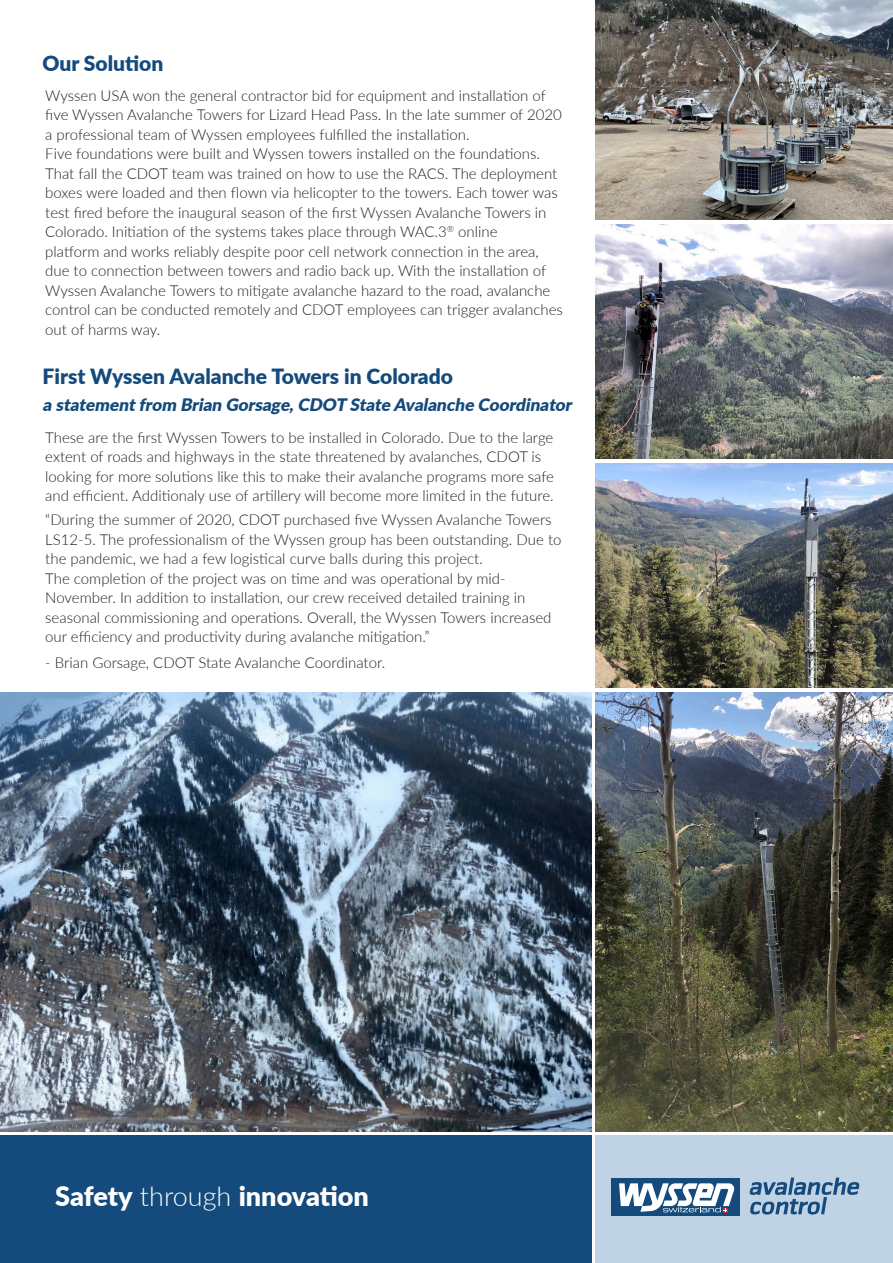
<style>
.page{position:relative;width:893px;height:1263px;background:#fff}
.page>*{position:absolute;margin:0;border:0;box-sizing:border-box;transform-origin:0 0}
.t1{font:900 27px "Lato";letter-spacing:-.005em;color:#fff}
.t2{font:900 21px "Lato";color:#144a7c}
.t3{font:italic 900 17.25px "Lato";color:#144a7c}
.t4{font:300 15px/19.5px "Lato";color:#231f20}
.s1{font-weight:300}
</style>
<div class="page">
<div style="left:0;top:1135px;width:591px;height:128px;background:#144a7c"></div>
<div style="left:595px;top:1135px;width:298px;height:128px;background:#c0d3e5"></div>
<div style="left:612px;top:1178px;width:128px;height:37px;background:#144a7c"></div>
<svg style="left:750px;top:1177px;width:109px;height:37px"></svg>
<svg style="left:619px;top:1183px;width:116px;height:29px"></svg>
<img style="left:595px;top:224px;width:298px;height:235px">
<img style="left:595px;top:0;width:298px;height:219px">
<img style="left:595px;top:463px;width:298px;height:225px">
<img style="left:595px;top:692px;width:298px;height:439px">
<img style="left:0;top:692px;width:591px;height:439px">
<h2 class="t2" style="left:43px;top:47px;width:122px">Our Solution</h2>
<p class="t4" style="left:45px;top:85px;width:519px">Wyssen USA won the general contractor bid for equipment and installation of five Wyssen Avalanche Towers for Lizard Head Pass. In the late summer of 2020 a professional team of Wyssen employees fulfilled the installation.<br>Five foundations were built and Wyssen towers installed on the foundations.<br>That fall the CDOT team was trained on how to use the RACS. The deployment boxes were loaded and then flown via helicopter to the towers. Each tower was test fired before the inaugural season of the first Wyssen Avalanche Towers in Colorado. Initiation of the systems takes place through WAC.3<sup>®</sup> online<br>platform and works reliably despite poor cell network connection in the area, due to connection between towers and radio back up. With the installation of Wyssen Avalanche Towers to mitigate avalanche hazard to the road, avalanche control can be conducted remotely and CDOT employees can trigger avalanches out of harms way.</p>
<h2 class="t2" style="left:43px;top:360px;width:412px">First Wyssen Avalanche Towers in Colorado</h2>
<p class="t3" style="left:43px;top:392px;width:535px">a statementfrom Brian Gorsage,CDOT State Avalanche Coordinator</p>
<p class="t4" style="left:45px;top:427px;width:510px">These are the first Wyssen Towers to be installed in Colorado. Due to the large extent of roads and highways in the state threatened by avalanches, CDOT is looking for more solutions like this to make their avalanche programs more safe and efficient. Additionaly use of artillery will become more limited in the future.</p>
<p class="t4" style="left:45px;top:509px;width:518px">“During the summer of 2020, CDOT purchased five Wyssen Avalanche Towers LS12-5. The professionalism of the Wyssen group has been outstanding. Due to the pandemic, we had a few logistical curve balls during this project.<br>The completion of the project was on time and was operational by mid-November. In addition to installation, our crew received detailed training in seasonal commissioning and operations. Overall, the Wyssen Towers increased our efficiency and productivity during avalanche mitigation.”</p>
<p class="t4" style="left:45px;top:652px;width:341px">- Brian Gorsage, CDOT State Avalanche Coordinator.</p>
<h1 class="t1" style="left:55px;top:1175px;width:315px">Safety <span class="s1">through</span> innovation</h1>
</div>
